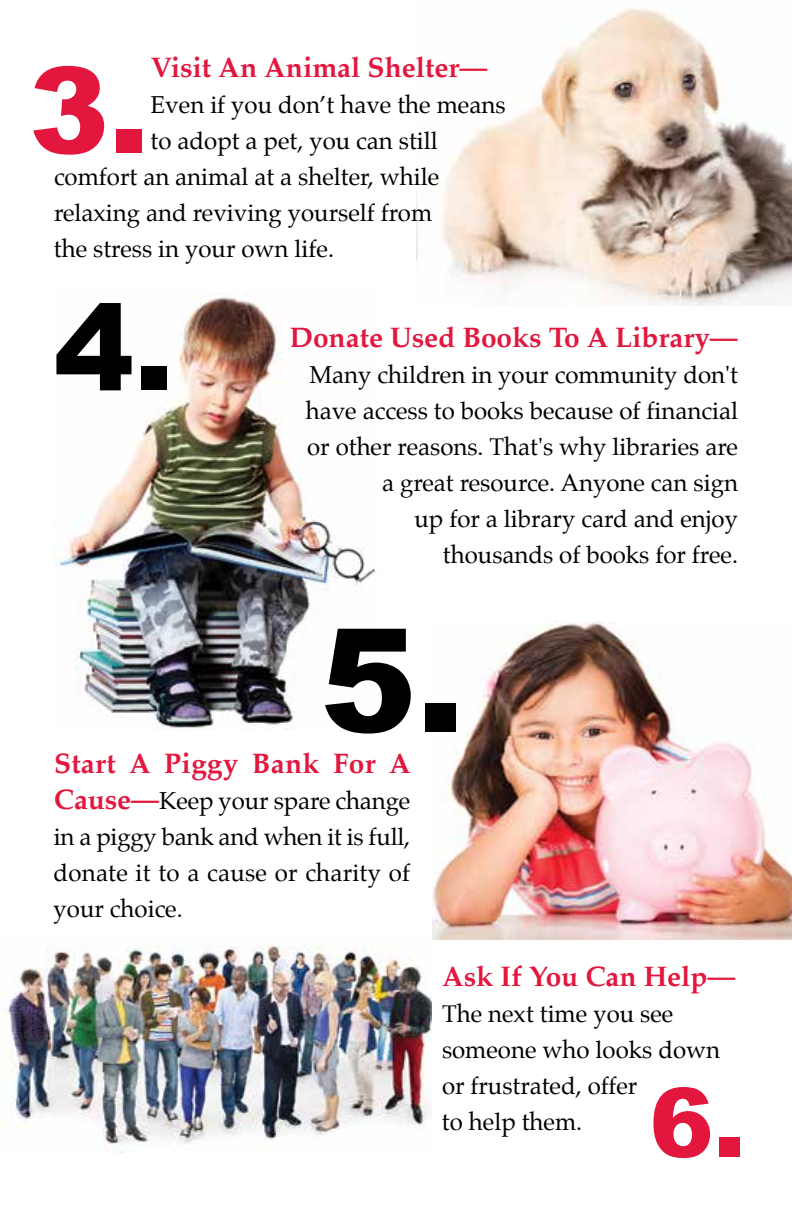
<style>
.page{position:relative;width:792px;height:1224px;background:#fff}
.page>*{position:absolute;margin:0;border:0;box-sizing:border-box;transform-origin:0 0}
.t1{font:900 144px "Arial";color:#000}
.t2{font:900 120px "Arial";color:#000}
.t3{font:900 120px "Arial";color:#e3173e}
.t4{font:900 96px "Arial";color:#e3173e}
.t5{font:700 28px "Palatino";color:#e3173e}
.t6{font:24px/36px "Palatino";color:#000;text-align:right}
.s1{font-weight:700;font-size:28px;color:#e3173e}
</style>
<div class="page">
<img style="left:416px;top:8px;width:376px;height:298px">
<img style="left:54px;top:293px;width:322px;height:436px">
<img style="left:432px;top:622px;width:360px;height:317px">
<img style="left:0;top:945px;width:432px;height:207px">
<p class="t5" style="left:151px;top:44px;width:338px">Visit An Animal Shelter—</p>
<p class="t6" style="left:151px;top:87px;width:356px">Even if you don’t have the means</p>
<p class="t6" style="left:151px;top:123px;width:289px">to adopt a pet, you can still</p>
<p class="t6" style="left:54px;top:159px;width:387px">comfort an animal at a shelter, while</p>
<p class="t6" style="left:54px;top:195px;width:380px">relaxing and reviving yourself from</p>
<p class="t6" style="left:54px;top:231px;width:282px">the stress in your own life.</p>
<h2 class="t3" style="left:29px;top:23px;width:121px">3.</h2>
<h2 class="t2" style="left:54px;top:260px;width:121px">4.</h2>
<p class="t5" style="left:290px;top:314px;width:450px">Donate Used Books To A Library—</p>
<p class="t6" style="left:306px;top:357px;width:434px">Many children in your community don't have access to books because of financial or other reasons. That's why libraries are a great resource. Anyone can sign<br>up for a library card and enjoy thousands of books for free.</p>
<h1 class="t1" style="left:320px;top:576px;width:145px">5.</h1>
<p class="t5" style="left:54px;top:740px;width:359px">Start A Piggy Bank For A</p>
<p class="t6" style="left:54px;top:783px;width:358px;text-align:justify"><span class="s1">Cause—</span>Keep your spare change in a piggy bank and when it is full, donate it to a cause or charity of your choice.</p>
<p class="t5" style="left:442px;top:953px;width:295px">Ask If You Can Help—</p>
<p class="t6" style="left:442px;top:996px;width:280px;text-align:left">The next time you see someone who looks down or frustrated, offer<br>to help them.</p>
<h3 class="t4" style="left:649px;top:1053px;width:97px">6.</h3>
</div>
